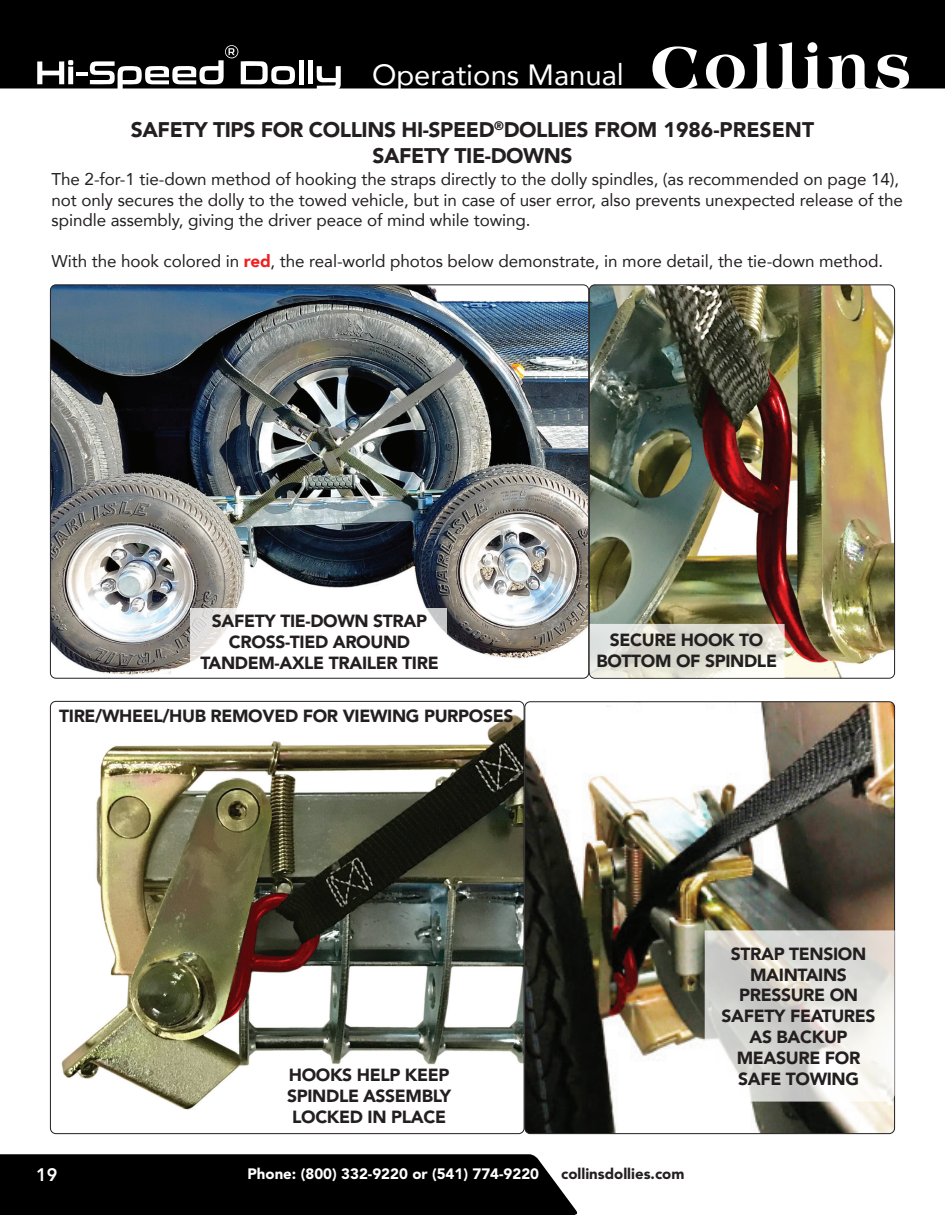
<style>
.page{position:relative;width:945px;height:1215px;background:#fff}
.page>*{position:absolute;margin:0;border:0;box-sizing:border-box;transform-origin:0 0}
.t1{font:29.25px "Avenir";color:#fff}
.t2{font:900 21px "Avenir LT Std";letter-spacing:-.02em;color:#231f20}
.t3{font:800 18px "Avenir LT Std";color:#fff}
.t4{font:900 17.4px/21px "Avenir LT Std";letter-spacing:-.02em;color:#231f20;text-align:center}
.STEPS{font:17.1px/20.4px "Avenir";letter-spacing:-.005em;color:#231f20}
.t5{font:900 15px "Avenir LT Std";color:#fff}
.t6{font:900 15px "Avenir LT Std";color:#231f20}
.s1{font-weight:900;color:#ee2123}
</style>
<div class="page">
<div style="left:0;top:1154px;width:578px;height:61px;background:#000001"></div>
<div style="left:0;top:0;width:945px;height:88px;background:#000001"></div>
<svg style="left:652px;top:46px;width:45px;height:43px"></svg>
<svg style="left:706px;top:54px;width:39px;height:35px"></svg>
<svg style="left:753px;top:42px;width:18px;height:47px"></svg>
<svg style="left:778px;top:42px;width:18px;height:47px"></svg>
<svg style="left:804px;top:42px;width:18px;height:47px"></svg>
<svg style="left:828px;top:55px;width:41px;height:34px"></svg>
<svg style="left:876px;top:55px;width:33px;height:34px"></svg>
<div style="left:299px;top:60px;width:5px;height:24px;background:#fff"></div>
<div style="left:308px;top:60px;width:5px;height:24px;background:#fff"></div>
<hr style="left:76px;top:72px;width:12px;height:4px;background:#fff">
<svg style="left:37px;top:60px;width:36px;height:24px"></svg>
<svg style="left:90px;top:45px;width:205px;height:44px"></svg>
<svg style="left:317px;top:66px;width:24px;height:23px"></svg>
<img style="left:52px;top:286px;width:841px;height:392px">
<div style="left:589px;top:284px;width:306px;height:395px;border:1px solid #231f20;border-radius:6px"></div>
<div style="left:190px;top:609px;width:257px;height:68px;background:#fff"></div>
<img style="left:50px;top:701px;width:845px;height:433px">
<svg style="left:705px;top:930px;width:190px;height:172px"></svg>
<svg style="left:590px;top:624px;width:195px;height:54px;background:#e0e0d6"></svg>
<h1 class="t1" style="left:372px;top:51px;width:253px">Operations Manual</h1>
<p class="t2" style="left:131px;top:117px;width:685px">SAFETY TIPS FOR COLLINS HI-SPEED<sup>®</sup>DOLLIES FROM 1986-PRESENT</p>
<p class="t2" style="left:372px;top:143px;width:202px">SAFETY TIE-DOWNS</p>
<p class="STEPS" style="left:52px;top:169px;width:853px">The 2-for-1 tie-down method of hooking the straps directly to the dolly spindles, (as recommended on page 14), not only secures the dolly to the towed vehicle, but in case of user error, also prevents unexpected release of the spindle assembly, giving the driver peace of mind while towing.</p>
<p class="STEPS" style="left:52px;top:250px;width:833px">With the hook colored in <span class="s1">red</span>, the real-world photos below demonstrate, in more detail, the tie-down method.</p>
<p class="t4" style="left:212px;top:611px;width:217px">SAFETY TIE-DOWN STRAP<br>CROSS-TIED AROUND</p>
<p class="t4" style="left:200px;top:653px;width:240px">TANDEM-AXLE TRAILER TIRE</p>
<p class="t4" style="left:59px;top:706px;width:456px">TIRE/WHEEL/HUB REMOVED FOR VIEWING PURPOSES</p>
<p class="t4" style="left:610px;top:630px;width:155px">SECURE HOOK TO</p>
<p class="t4" style="left:596px;top:651px;width:182px">BOTTOM OF SPINDLE</p>
<p class="t4" style="left:287px;top:1065px;width:166px;text-align:justify">HOOKS HELP KEEP SPINDLE ASSEMBLY LOCKED IN PLACE</p>
<p class="t4" style="left:722px;top:943px;width:155px">STRAP TENSION<br>MAINTAINS<br>PRESSURE ON<br>SAFETY FEATURES<br>AS BACKUP<br>MEASURE FOR<br>SAFE TOWING</p>
<p class="t3" style="left:36px;top:1164px;width:23px">19</p>
<p class="t5" style="left:247px;top:1165px;width:293px">Phone: (800) 332-9220 or (541) 774-9220</p>
<p class="t6" style="left:561px;top:1165px;width:125px">collinsdollies.com</p>
</div>
